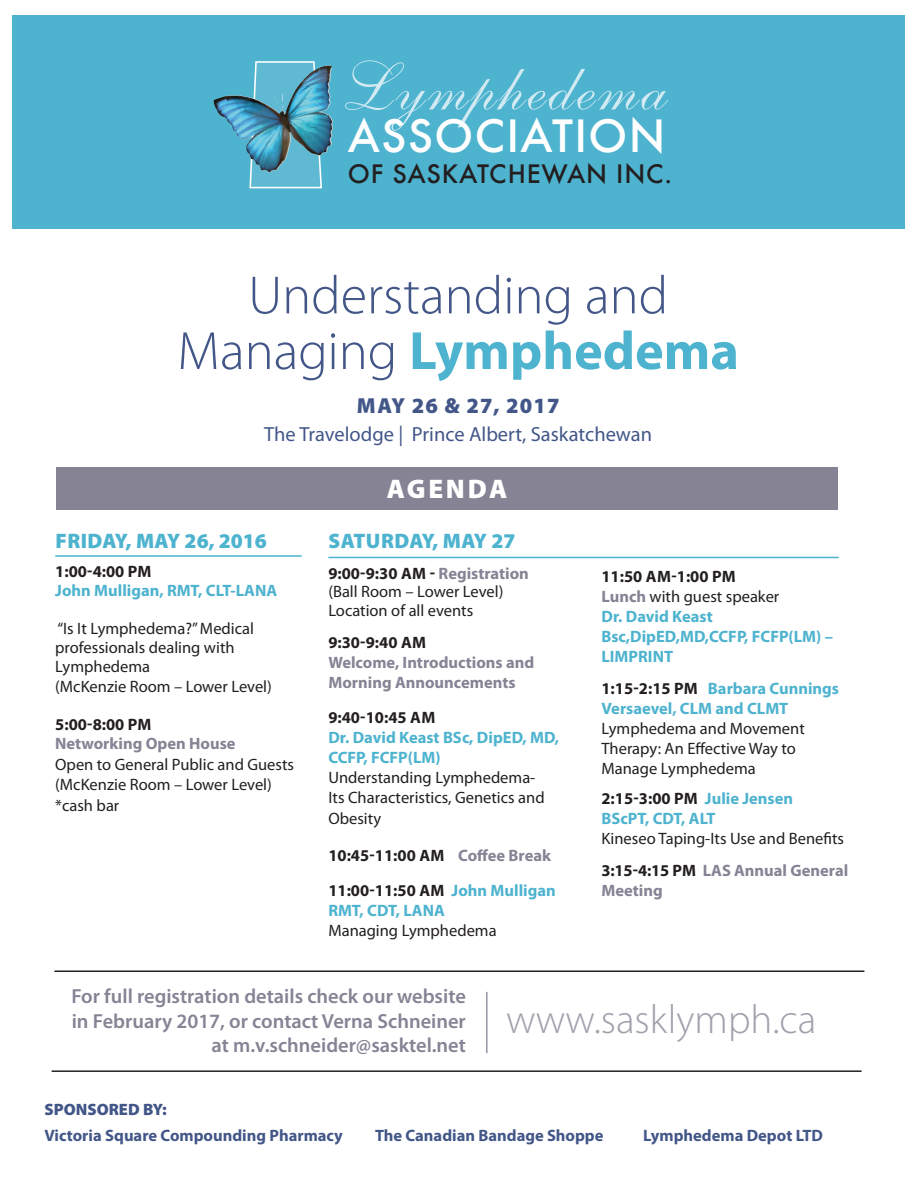
<style>
.page{position:relative;width:918px;height:1188px;background:#fff}
.page>*{position:absolute;margin:0;border:0;box-sizing:border-box;transform-origin:0 0}
.t1{font:67.8px "Shelley Allegro Script";letter-spacing:.03em;color:#d1e9f1}
.t2{font:700 54.3px "Myriad Pro";color:#4db3cf}
.t3{font:300 54.3px "Myriad Pro";color:#425688}
.t4{font:500 43.5px "Futura";letter-spacing:.03em;color:#fff}
.t5{font:300 40.8px "Myriad Pro";color:#a3a0ad}
.t6{font:900 27px "Myriad Pro";letter-spacing:.1em;color:#fff}
.t7{font:500 24.75px "Futura";letter-spacing:.03em;color:#231f20}
.t8{font:900 21.75px "Myriad Pro";letter-spacing:.05em;color:#425688}
.t9{font:900 21px "Myriad Pro";letter-spacing:.005em;color:#4db3cf}
.t10{font:600 20.4px/24.5px "Myriad Pro";color:#858394;text-align:right}
.t11{font:20.4px "Myriad Pro";color:#425688}
.t12{font:16.5px/20px "Myriad Pro";color:#231f20}
.t13{font:700 16.5px/20px "Myriad Pro";color:#4db3cf}
.t14{font:700 16.5px/20.1px "Myriad Pro";color:#858394}
.t15{font:700 16.5px "Myriad Pro";color:#425688}
.t16{font:700 16.5px/35.1px "Myriad Pro";color:#231f20}
.t17{font:900 16.5px "Myriad Pro";color:#425688}
.s1{font-weight:300;color:#425688}
.s2{font-weight:700;color:#858394}
.s3{font-weight:700}
.s4{color:#231f20}
.s5{color:#858394}
.s6{color:#4db3cf}
.s7{font-weight:700;color:#4db3cf}
.s8{font-weight:400;color:#231f20}
</style>
<div class="page">
<div style="left:12px;top:15px;width:892px;height:214px;background:#4db3cf"></div>
<svg style="left:249px;top:61px;width:74px;height:128px;background:#62acc3"></svg>
<img style="left:213px;top:65px;width:115px;height:79px">
<hr style="left:55px;top:555px;width:247px;height:2px;background:#4db3cf">
<hr style="left:328px;top:557px;width:511px;height:1px;background:#4db3cf">
<hr style="left:486px;top:992px;width:1px;height:61px;background:#858394">
<hr style="left:54px;top:970px;width:810px;height:2px;background:#231f20">
<hr style="left:52px;top:1070px;width:810px;height:2px;background:#231f20">
<div style="left:56px;top:467px;width:782px;height:42px;background:#858394"></div>
<p class="t1" style="left:333px;top:47px;width:325px">Lymphedema</p>
<p class="t4" style="left:348px;top:106px;width:319px">ASSOCIATION</p>
<p class="t7" style="left:348px;top:157px;width:326px">OF SASKATCHEWAN INC.</p>
<p class="t3" style="left:248px;top:265px;width:421px">Understanding and</p>
<p class="t2" style="left:177px;top:315px;width:563px"><span class="s1">Managing</span> Lymphedema</p>
<p class="t8" style="left:357px;top:391px;width:204px">MAY 26 &amp; 27, 2017</p>
<p class="t11" style="left:264px;top:422px;width:389px">The Travelodge | Prince Albert, Saskatchewan</p>
<p class="t9" style="left:55px;top:527px;width:213px">FRIDAY, MAY 26, 2016</p>
<p class="t16" style="left:55px;top:553px;width:98px">1:00-4:00 PM</p>
<p class="t13" style="left:55px;top:580px;width:224px">John Mulligan, RMT, CLT-LANA</p>
<p class="t12" style="left:55px;top:618px;width:200px;line-height:19px">“Is It Lymphedema?” Medical professionals dealing with<br>Lymphedema</p>
<p class="t12" style="left:55px;top:676px;width:218px">(McKenzie Room – Lower Level)</p>
<p class="t16" style="left:55px;top:706px;width:98px">5:00-8:00 PM</p>
<p class="t12" style="left:55px;top:733px;width:240px;line-height:20.5px"><span class="s2">Networking Open House<br></span>Open to General Public and Guests (McKenzie Room – Lower Level) *cash bar</p>
<p class="t6" style="left:387px;top:471px;width:122px">AGENDA</p>
<p class="t9" style="left:329px;top:527px;width:188px">SATURDAY, MAY 27</p>
<p class="t12" style="left:328px;top:564px;width:202px;line-height:18.6px"><span class="s3">9:00-9:30 AM -</span> <span class="s2">Registration </span>(Ball Room – Lower Level)</p>
<p class="t12" style="left:328px;top:600px;width:146px">Location of all events</p>
<p class="t14" style="left:328px;top:632px;width:207px"><span class="s4">9:30-9:40 AM<br></span>Welcome, Introductions and<br>Morning Announcements</p>
<p class="t13" style="left:328px;top:707px;width:232px"><span class="s4">9:40-10:45 AM<br></span>Dr. David Keast BSc, DipED, MD,<br>CCFP, FCFP(LM)</p>
<p class="t12" style="left:328px;top:768px;width:218px">Understanding Lymphedema-<br>Its Characteristics, Genetics and<br>Obesity</p>
<p class="t16" style="left:328px;top:837px;width:229px">10:45-11:00 AM <span class="s5">Coffee Break<br></span>11:00-11:50 AM <span class="s6">John Mulligan</span></p>
<p class="t12" style="left:328px;top:900px;width:170px"><span class="s7">RMT, CDT, LANA<br></span>Managing Lymphedema</p>
<p class="t13" style="left:602px;top:566px;width:233px"><span class="s4">11:50 AM-1:00 PM<br></span><span class="s5">Lunch</span> <span class="s8">with guest speaker<br></span>Dr. David Keast<br>Bsc,DipED,MD,CCFP, FCFP(LM) –<br>LIMPRINT</p>
<p class="t12" style="left:602px;top:678px;width:239px"><span class="s3">1:15-2:15 PM</span> <span class="s7">Barbara Cunnings<br>Versaevel, CLM and CLMT<br></span>Lymphedema and Movement<br>Therapy: An Effective Way to<br>Manage Lymphedema</p>
<p class="t12" style="left:602px;top:789px;width:244px"><span class="s3">2:15-3:00 PM</span> <span class="s7">Julie Jensen<br>BScPT, CDT, ALT<br></span>Kineseo Taping-Its Use and Benefits</p>
<p class="t14" style="left:602px;top:860px;width:248px"><span class="s4">3:15-4:15 PM</span> LAS Annual General<br>Meeting</p>
<p class="t10" style="left:72px;top:984px;width:396px">For full registration details check our website in February 2017, or contact Verna Schneiner at m.v.schneider@sasktel.net</p>
<p class="t17" style="left:45px;top:1099px;width:124px">SPONSORED BY:</p>
<p class="t5" style="left:506px;top:997px;width:312px">www.sasklymph.ca</p>
<p class="t15" style="left:45px;top:1124px;width:300px">Victoria Square Compounding Pharmacy</p>
<p class="t15" style="left:375px;top:1124px;width:230px">The Canadian Bandage Shoppe</p>
<p class="t15" style="left:643px;top:1124px;width:181px">Lymphedema Depot LTD</p>
</div>
